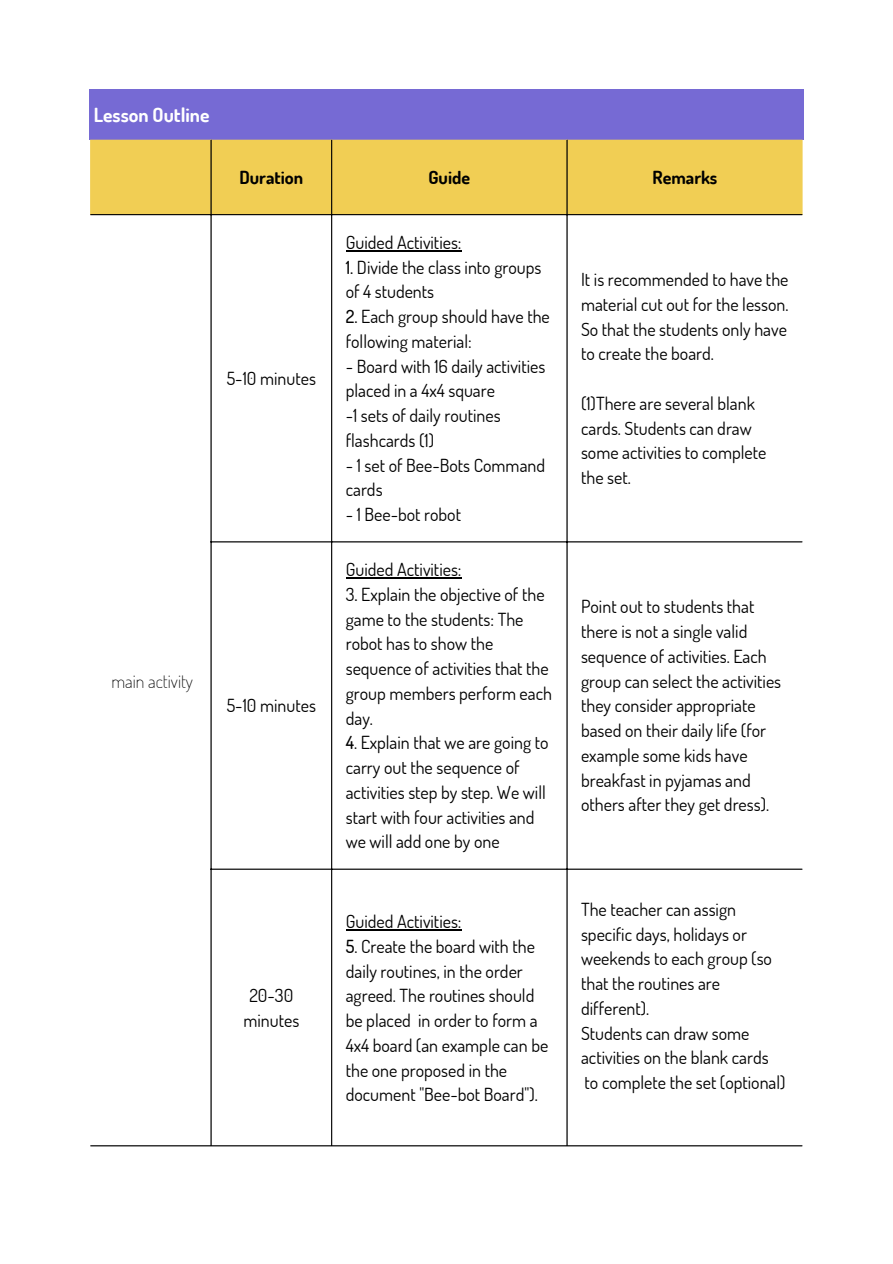
<style>
.page{position:relative;width:893px;height:1264px;background:#fff}
.page>*{position:absolute;margin:0;border:0;box-sizing:border-box;transform-origin:0 0}
.t1{font:700 19.5px "Dosis";color:#fff}
.t2{font:18px/24.8px "Dosis";color:#000}
.t3{font:700 18px "Dosis";color:#000}
.t4{font:200 18px "Dosis";color:#000}
.s1{font-weight:500}
</style>
<div class="page">
<div style="left:89px;top:89px;width:714px;height:50px;background:#766ad4"></div>
<div style="left:90px;top:140px;width:712px;height:74px;background:#f1ce54"></div>
<hr style="left:346px;top:250px;width:115px;height:1px;background:#000">
<hr style="left:346px;top:577px;width:115px;height:1px;background:#000">
<hr style="left:346px;top:929px;width:115px;height:1px;background:#000">
<hr style="left:210px;top:140px;width:1px;height:1005px;background:#000">
<hr style="left:331px;top:140px;width:1px;height:1005px;background:#000">
<hr style="left:566px;top:140px;width:1px;height:1005px;background:#000">
<hr style="left:90px;top:214px;width:712px;height:1px;background:#000">
<hr style="left:210px;top:541px;width:592px;height:1px;background:#000">
<hr style="left:210px;top:868px;width:592px;height:1px;background:#000">
<hr style="left:90px;top:1145px;width:712px;height:1px;background:#000">
<p class="t1" style="left:94px;top:102px;width:117px">Lesson Outline</p>
<p class="t3" style="left:239px;top:165px;width:65px">Duration</p>
<p class="t3" style="left:428px;top:165px;width:43px">Guide</p>
<p class="t3" style="left:652px;top:165px;width:66px">Remarks</p>
<p class="t4" style="left:111px;top:669px;width:83px">main activity</p>
<p class="t2" style="left:227px;top:365px;width:91px">5-10 minutes</p>
<p class="t2" style="left:227px;top:692px;width:91px">5-10 minutes</p>
<p class="t2" style="left:243px;top:982px;width:57px;text-align:center">20-30 minutes</p>
<p class="t2" style="left:346px;top:229px;width:117px">Guided Activities:</p>
<p class="t2" style="left:346px;top:254px;width:197px"><span class="s1">1.</span> Divide the class into groups of 4 students</p>
<p class="t2" style="left:346px;top:304px;width:205px"><span class="s1">2.</span> Each group should have the following material:</p>
<p class="t2" style="left:346px;top:353px;width:201px">- Board with 16 daily activities placed in a 4x4 square<br>-1 sets of daily routines flashcards (1)</p>
<p class="t2" style="left:346px;top:452px;width:201px">- 1 set of Bee-Bots Command cards</p>
<p class="t2" style="left:346px;top:501px;width:117px">- 1 Bee-bot robot</p>
<p class="t2" style="left:346px;top:556px;width:117px">Guided Activities:</p>
<p class="t2" style="left:346px;top:581px;width:208px">3<span class="s1">.</span> Explain the objective of the game to the students: The robot has to show the sequence of activities that the group members perform each day.</p>
<p class="t2" style="left:346px;top:730px;width:204px"><span class="s1">4</span>. Explain that we are going to carry out the sequence of activities step by step. We will start with four activities and we will add one by one</p>
<p class="t2" style="left:346px;top:908px;width:117px">Guided Activities:</p>
<p class="t2" style="left:346px;top:933px;width:204px"><span class="s1">5</span>. Create the board with the daily routines, in the order agreed. The routines should be placed in order to form a<br>4x4 board (an example can be the one proposed in the document "Bee-bot Board").</p>
<p class="t2" style="left:581px;top:266px;width:209px;text-align:justify">It is recommended to have the material cut out for the lesson.<br>So that the students only have to create the board.</p>
<p class="t2" style="left:581px;top:390px;width:187px">(1)There are several blank cards. Students can draw some activities to complete the set.</p>
<p class="t2" style="left:581px;top:594px;width:202px">Point out to students that there is not a single valid sequence of activities. Each group can select the activities they consider appropriate based on their daily life (for example some kids have breakfast in pyjamas and others after they get dress).</p>
<p class="t2" style="left:581px;top:896px;width:206px">The teacher can assign specific days, holidays or weekends to each group (so that the routines are different).<br>Students can draw some activities on the blank cards to complete the set (optional)</p>
</div>
